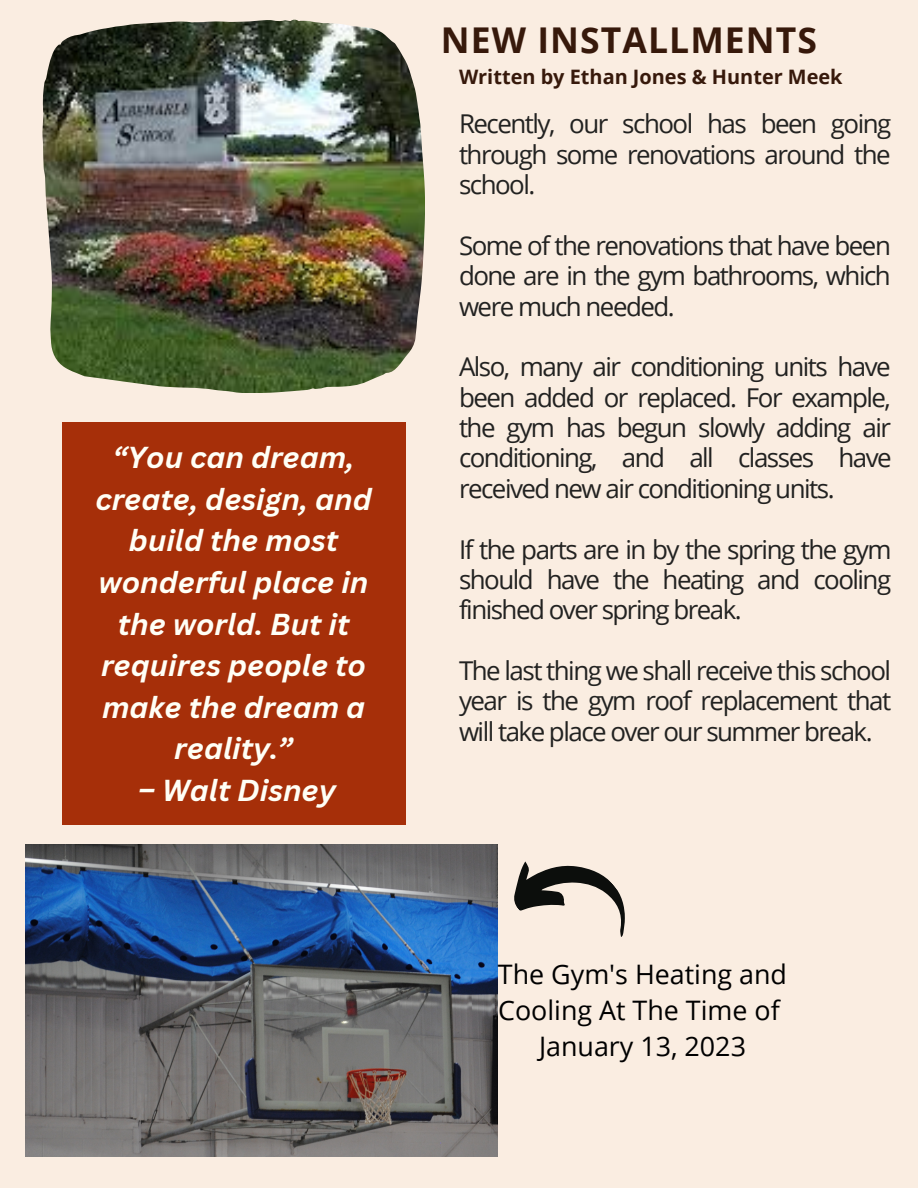
<style>
.page{position:relative;width:918px;height:1188px;background:#faede1}
.page>*{position:absolute;margin:0;border:0;box-sizing:border-box;transform-origin:0 0}
.t1{font:700 35.55px "Open Sans";letter-spacing:.03em;color:#37190b}
.t2{font:italic 700 29.55px/41.7px "Canva Sans";color:#fffff6;text-align:center}
.t3{font:26.85px/36.3px "Open Sans";color:#000;text-align:center}
.t4{font:25.95px/30.3px "Open Sans";letter-spacing:-.06em;color:#222221;text-align:justify}
.t5{font:700 19.95px "Open Sans";color:#37190b}
</style>
<div class="page">
<div style="left:62px;top:422px;width:343px;height:403px;background:#a62f09"></div>
<img style="left:42px;top:20px;width:383px;height:373px">
<img style="left:25px;top:844px;width:473px;height:312px">
<svg style="left:514px;top:861px;width:111px;height:76px"></svg>
<p class="t2" style="left:95px;top:436px;width:278px">“You can dream, create, design, and build the most wonderful place in the world. But it requires people to make the dream a reality.”</p>
<p class="t2" style="left:138px;top:769px;width:199px">– Walt Disney</p>
<h1 class="t1" style="left:441px;top:15px;width:378px">NEW INSTALLMENTS</h1>
<p class="t5" style="left:459px;top:63px;width:385px">Written by Ethan Jones &amp; Hunter Meek</p>
<p class="t4" style="left:459px;top:108px;width:434px">Recently, our school has been going through some renovations around the school.</p>
<p class="t4" style="left:459px;top:230px;width:433px">Some of the renovations that have been done are in the gym bathrooms, which were much needed.</p>
<p class="t4" style="left:459px;top:351px;width:434px">Also, many air conditioning units have been added or replaced. For example, the gym has begun slowly adding air conditioning, and all classes have received new air conditioning units.</p>
<p class="t4" style="left:459px;top:533px;width:434px">If the parts are in by the spring the gym should have the heating and cooling finished over spring break.</p>
<p class="t4" style="left:459px;top:655px;width:434px">The last thing we shall receive this school year is the gym roof replacement that will take place over our summer break.</p>
<p class="t3" style="left:498px;top:955px;width:291px">The Gym's Heating and<br>Cooling At The Time of<br>January 13, 2023</p>
</div>
